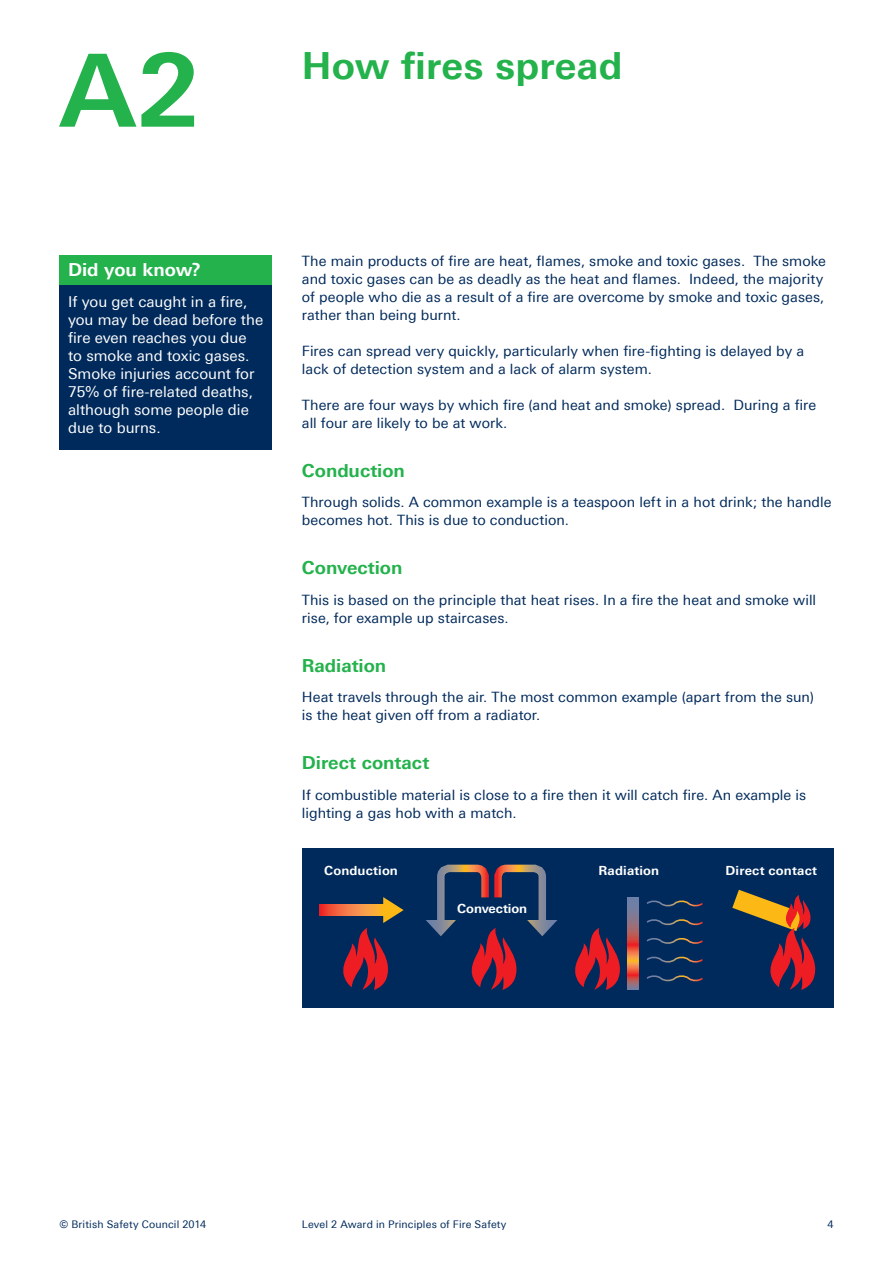
<style>
.page{position:relative;width:893px;height:1263px;background:#fff}
.page>*{position:absolute;margin:0;border:0;box-sizing:border-box;transform-origin:0 0}
.Main_Heading{font:700 100.8px "Univers Next Pro";color:#23b24b}
._01_1_A4_Main_Headin{font:700 37.5px "Univers Next Pro";letter-spacing:.005em;color:#23b24b}
._02_2_A4_Main_bodyco{font:700 18px "Univers Next Pro";letter-spacing:-.005em;color:#23b24b}
.Quote_text{font:700 18px "Univers Next Pro";letter-spacing:-.005em;color:#fff}
.t1{font:15px/18px "Univers Next Pro";color:#fff}
._02_2_A4_Main_bodyco-2{font:14.25px/18px "Univers Next Pro";letter-spacing:.005em;color:#002a5b}
._02_2_A4_Main_bodyco-3{font:700 12.6px "Univers Next Pro";letter-spacing:.01em;color:#fff}
._02_2_A4_Main_bodyco-4{font:700 12.6px "Univers Next Pro";letter-spacing:-.01em;color:#fff}
.Folio_document_title{font:10.5px "Univers Next Pro";letter-spacing:.015em;color:#002a5b}
.Folio_page_number{font:10.5px "Univers Next Pro";color:#002a5b}
</style>
<div class="page">
<div style="left:60px;top:255px;width:212px;height:195px;background:#002a5b"></div>
<div style="left:60px;top:255px;width:212px;height:30px;background:#23b24b"></div>
<div style="left:302px;top:848px;width:531px;height:160px;background:#002a5b"></div>
<svg style="left:575px;top:928px;width:45px;height:62px"></svg>
<svg style="left:319px;top:904px;width:21px;height:12px"></svg>
<svg style="left:340px;top:897px;width:64px;height:93px"></svg>
<svg style="left:426px;top:864px;width:131px;height:126px"></svg>
<svg style="left:627px;top:897px;width:12px;height:92px"></svg>
<svg style="left:646px;top:900px;width:57px;height:7px"></svg>
<svg style="left:646px;top:919px;width:57px;height:7px"></svg>
<svg style="left:646px;top:938px;width:57px;height:6px"></svg>
<svg style="left:647px;top:956px;width:56px;height:7px"></svg>
<svg style="left:646px;top:975px;width:57px;height:7px"></svg>
<svg style="left:732px;top:890px;width:84px;height:100px"></svg>
<p class="Main_Heading" style="left:60px;top:30px;width:142px">A2</p>
<p class="_01_1_A4_Main_Headin" style="left:302px;top:43px;width:322px">How fires spread</p>
<p class="Quote_text" style="left:68px;top:259px;width:135px">Did you know?</p>
<p class="t1" style="left:68px;top:293px;width:197px">If you get caught in a fire, you may be dead before the fire even reaches you due to smoke and toxic gases.<br>Smoke injuries account for<br>75% of fire-related deaths, although some people die due to burns.</p>
<p class="_02_2_A4_Main_bodyco-2" style="left:302px;top:252px;width:526px">The main products of fire are heat, flames, smoke and toxic gases. The smoke and toxic gases can be as deadly as the heat and flames. Indeed, the majority of people who die as a result of a fire are overcome by smoke and toxic gases, rather than being burnt.</p>
<p class="_02_2_A4_Main_bodyco-2" style="left:302px;top:342px;width:504px">Fires can spread very quickly, particularly when fire-fighting is delayed by a lack of detection system and a lack of alarm system.</p>
<p class="_02_2_A4_Main_bodyco-2" style="left:302px;top:396px;width:516px">There are four ways by which fire (and heat and smoke) spread. During a fire all four are likely to be at work.</p>
<p class="_02_2_A4_Main_bodyco" style="left:302px;top:459px;width:104px">Conduction</p>
<p class="_02_2_A4_Main_bodyco-2" style="left:302px;top:493px;width:531px">Through solids. A common example is a teaspoon left in a hot drink; the handle becomes hot. This is due to conduction.</p>
<p class="_02_2_A4_Main_bodyco" style="left:302px;top:557px;width:102px">Convection</p>
<p class="_02_2_A4_Main_bodyco-2" style="left:302px;top:591px;width:516px">This is based on the principle that heat rises. In a fire the heat and smoke will rise, for example up staircases.</p>
<p class="_02_2_A4_Main_bodyco" style="left:302px;top:654px;width:86px">Radiation</p>
<p class="_02_2_A4_Main_bodyco-2" style="left:302px;top:688px;width:514px">Heat travels through the air. The most common example (apart from the sun) is the heat given off from a radiator.</p>
<p class="_02_2_A4_Main_bodyco" style="left:302px;top:752px;width:129px">Direct contact</p>
<p class="_02_2_A4_Main_bodyco-2" style="left:302px;top:786px;width:506px">If combustible material is close to a fire then it will catch fire. An example is lighting a gas hob with a match.</p>
<p class="_02_2_A4_Main_bodyco-3" style="left:324px;top:863px;width:75px">Conduction</p>
<p class="_02_2_A4_Main_bodyco-3" style="left:598px;top:863px;width:62px">Radiation</p>
<p class="_02_2_A4_Main_bodyco-3" style="left:726px;top:863px;width:93px">Direct contact</p>
<p class="_02_2_A4_Main_bodyco-4" style="left:457px;top:901px;width:71px">Convection</p>
<p class="Folio_document_title" style="left:60px;top:1218px;width:148px">© British Safety Council 2014</p>
<p class="Folio_document_title" style="left:302px;top:1218px;width:206px">Level 2 Award in Principles of Fire Safety</p>
<p class="Folio_page_number" style="left:827px;top:1218px;width:8px">4</p>
</div>
